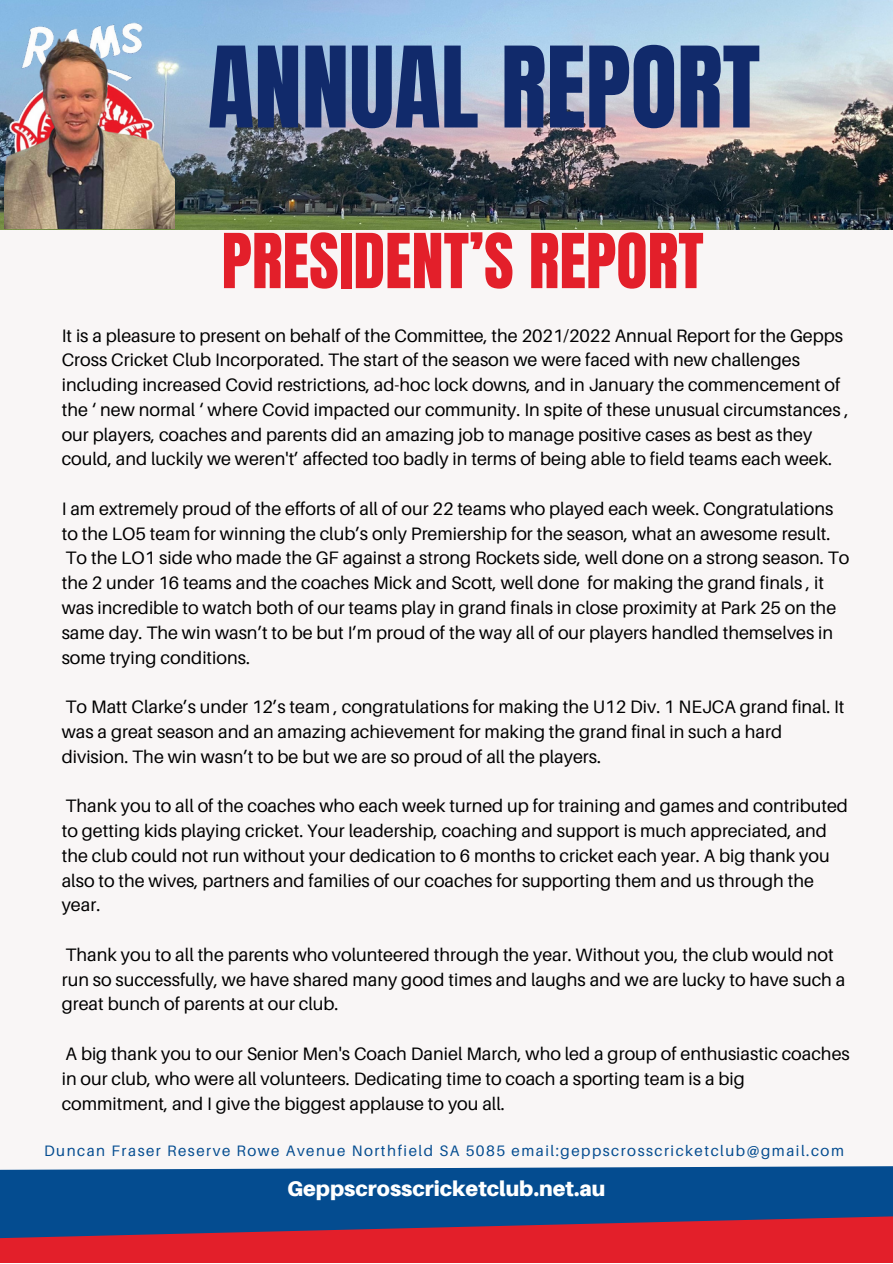
<style>
.page{position:relative;width:893px;height:1264px;background:#fff}
.page>*{position:absolute;margin:0;border:0;box-sizing:border-box;transform-origin:0 0}
.t1{font:95.4px "Anton";color:#112a6b}
.t2{font:64.35px "Anton";color:#e31f2a}
.t3{font:900 21.15px "Aileron";color:#fff}
.t4{font:18px/24.8px "Aileron";color:#000}
.t5{font:15.15px "Aileron";letter-spacing:.1em;color:#044c90}
</style>
<div class="page">
<div style="left:0;top:0;width:892px;height:1262px;background:#f9f6f6"></div>
<img style="left:0;top:0;width:892px;height:229px">
<img style="left:0;top:2px;width:164px;height:227px">
<svg style="left:0;top:1166px;width:892px;height:96px;background:#593f6d"></svg>
<img style="left:4px;top:27px;width:170px;height:201px">
<h1 class="t1" style="left:208px;top:19px;width:553px">ANNUAL REPORT</h1>
<h2 class="t2" style="left:221px;top:215px;width:483px">PRESIDENT’S REPORT</h2>
<p class="t4" style="left:62px;top:322px;width:788px">It is a pleasure to present on behalf of the Committee, the 2021/2022 Annual Report for the Gepps Cross Cricket Club Incorporated. The start of the season we were faced with new challenges including increased Covid restrictions, ad-hoc lock downs, and in January the commencement of the ‘ new normal ‘ where Covid impacted our community. In spite of these unusual circumstances , our players, coaches and parents did an amazing job to manage positive cases as best as they could, and luckily we weren't’ affected too badly in terms of being able to field teams each week.</p>
<p class="t4" style="left:62px;top:496px;width:789px">I am extremely proud of the efforts of all of our 22 teams who played each week. Congratulations to the LO5 team for winning the club’s only Premiership for the season, what an awesome result.<br>To the LO1 side who made the GF against a strong Rockets side, well done on a strong season. To the 2 under 16 teams and the coaches Mick and Scott, well done for making the grand finals , it was incredible to watch both of our teams play in grand finals in close proximity at Park 25 on the same day. The win wasn’t to be but I’m proud of the way all of our players handled themselves in some trying conditions.</p>
<p class="t4" style="left:62px;top:694px;width:784px">To Matt Clarke’s under 12’s team , congratulations for making the U12 Div. 1 NEJCA grand final. It was a great season and an amazing achievement for making the grand final in such a hard division. The win wasn’t to be but we are so proud of all the players.</p>
<p class="t4" style="left:62px;top:793px;width:787px">Thank you to all of the coaches who each week turned up for training and games and contributed to getting kids playing cricket. Your leadership, coaching and support is much appreciated, and the club could not run without your dedication to 6 months to cricket each year. A big thank you also to the wives, partners and families of our coaches for supporting them and us through the year.</p>
<p class="t4" style="left:62px;top:941px;width:785px">Thank you to all the parents who volunteered through the year. Without you, the club would not run so successfully, we have shared many good times and laughs and we are lucky to have such a great bunch of parents at our club.</p>
<p class="t4" style="left:62px;top:1040px;width:789px">A big thank you to our Senior Men's Coach Daniel March, who led a group of enthusiastic coaches in our club, who were all volunteers. Dedicating time to coach a sporting team is a big commitment, and I give the biggest applause to you all.</p>
<p class="t5" style="left:44px;top:1141px;width:801px">Duncan Fraser Reserve Rowe Avenue Northfield SA 5085 email:geppscrosscricketclub@gmail.com</p>
<p class="t3" style="left:287px;top:1175px;width:320px">Geppscrosscricketclub.net.au</p>
</div>
